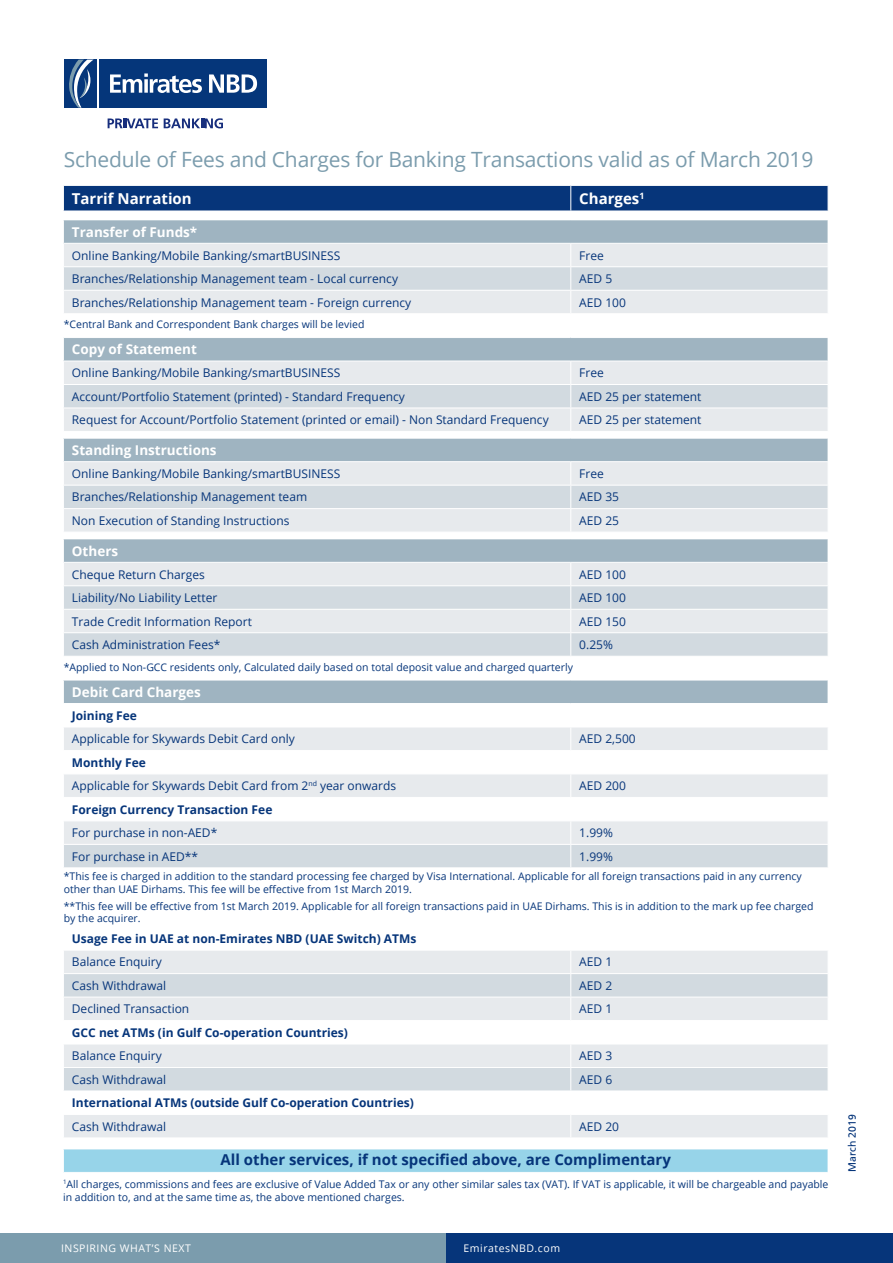
<style>
.page{position:relative;width:893px;height:1263px;background:#fff}
.page>*{position:absolute;margin:0;border:0;box-sizing:border-box;transform-origin:0 0}
.t1{font:21px "Open Sans";letter-spacing:-.01em;color:#7b9cad}
.t2{font:700 15px "Open Sans";color:#06357a}
.t3{font:700 15px "Open Sans";color:#fff}
.t4{font:700 13.5px "Open Sans";color:#fff}
.t5{font:12px/23.4px "Open Sans";color:#06357a}
.t6{font:700 12px "Open Sans";color:#06357a}
.t7{font:10.5px/12.6px "Open Sans";color:#06357a}
.t8{font:10.5px "Open Sans";letter-spacing:.05em;color:#fff}
.t9{font:10.5px "Frutiger LT Arabic 55 Roman";color:#06357a}
.s1{font-weight:700}
</style>
<div class="page">
<div style="left:63px;top:185px;width:766px;height:26px;background:#06357a"></div>
<hr style="left:571px;top:185px;width:257px;height:1px;background:#fff">
<svg style="left:63px;top:220px;width:765px;height:93px;background:#d1d9df"></svg>
<hr style="left:63px;top:266px;width:508px;height:1px;background:#fff">
<hr style="left:571px;top:266px;width:257px;height:1px;background:#fff">
<hr style="left:63px;top:290px;width:508px;height:1px;background:#fff">
<hr style="left:571px;top:290px;width:257px;height:1px;background:#fff">
<svg style="left:63px;top:338px;width:765px;height:93px;background:#d2dae0"></svg>
<svg style="left:63px;top:439px;width:765px;height:93px;background:#d2dae0"></svg>
<div style="left:63px;top:539px;width:765px;height:23px;background:#9fb4c1"></div>
<div style="left:64px;top:563px;width:764px;height:22px;background:#e7eaed"></div>
<svg style="left:64px;top:586px;width:764px;height:70px;background:#d9dfe4"></svg>
<hr style="left:63px;top:609px;width:508px;height:1px;background:#fff">
<hr style="left:571px;top:609px;width:257px;height:1px;background:#fff">
<hr style="left:63px;top:632px;width:508px;height:1px;background:#fff">
<hr style="left:571px;top:632px;width:257px;height:1px;background:#fff">
<svg style="left:570px;top:563px;width:1px;height:93px"></svg>
<svg style="left:63px;top:539px;width:1px;height:24px"></svg>
<div style="left:64px;top:1115px;width:764px;height:22px;background:#e7eaed"></div>
<svg style="left:64px;top:951px;width:764px;height:139px;fill:#e7eaed"></svg>
<hr style="left:63px;top:973px;width:508px;height:1px;background:#fff">
<hr style="left:571px;top:973px;width:257px;height:1px;background:#fff">
<hr style="left:63px;top:997px;width:508px;height:1px;background:#fff">
<hr style="left:571px;top:997px;width:257px;height:1px;background:#fff">
<svg style="left:570px;top:951px;width:1px;height:69px"></svg>
<hr style="left:63px;top:1020px;width:508px;height:1px;background:#fff">
<hr style="left:571px;top:1020px;width:257px;height:1px;background:#fff">
<hr style="left:63px;top:1044px;width:508px;height:1px;background:#fff">
<hr style="left:571px;top:1044px;width:257px;height:1px;background:#fff">
<hr style="left:63px;top:1067px;width:508px;height:1px;background:#fff">
<hr style="left:571px;top:1067px;width:257px;height:1px;background:#fff">
<svg style="left:570px;top:1045px;width:1px;height:45px"></svg>
<svg style="left:570px;top:1115px;width:1px;height:22px"></svg>
<svg style="left:63px;top:680px;width:765px;height:187px"></svg>
<div style="left:63px;top:1149px;width:765px;height:23px;background:#97d4e9"></div>
<svg style="left:63px;top:1149px;width:1px;height:23px"></svg>
<svg style="left:64px;top:59px;width:203px;height:49px"></svg>
<div style="left:100px;top:60px;width:167px;height:48px;background:#05367a"></div>
<svg style="left:110px;top:73px;width:92px;height:20px"></svg>
<svg style="left:209px;top:74px;width:48px;height:19px"></svg>
<div style="left:64px;top:60px;width:32px;height:48px;background:#05367a"></div>
<svg style="left:69px;top:60px;width:24px;height:48px"></svg>
<svg style="left:108px;top:118px;width:50px;height:10px"></svg>
<svg style="left:164px;top:118px;width:59px;height:10px"></svg>
<div style="left:0;top:1233px;width:446px;height:30px;background:#7b9cad"></div>
<div style="left:446px;top:1233px;width:447px;height:30px;background:#06357a"></div>
<h1 class="t1" style="left:64px;top:145px;width:751px">Schedule of Fees and Charges for Banking Transactions valid as of March 2019</h1>
<p class="t3" style="left:72px;top:188px;width:121px">Tarrif Narration</p>
<p class="t3" style="left:579px;top:188px;width:67px">Charges<sup>1</sup></p>
<p class="t4" style="left:72px;top:222px;width:127px">Transfer of Funds*</p>
<p class="t5" style="left:72px;top:243px;width:270px">Online Banking/Mobile Banking/smartBUSINESS</p>
<p class="t5" style="left:579px;top:243px;width:26px">Free</p>
<p class="t5" style="left:72px;top:267px;width:328px">Branches/Relationship Management team - Local currency</p>
<p class="t5" style="left:579px;top:267px;width:34px">AED 5</p>
<p class="t5" style="left:72px;top:290px;width:341px">Branches/Relationship Management team - Foreign currency</p>
<p class="t5" style="left:579px;top:290px;width:48px">AED 100</p>
<p class="t7" style="left:64px;top:318px;width:302px">*Central Bank and Correspondent Bank charges will be levied</p>
<p class="t4" style="left:72px;top:340px;width:127px">Copy of Statement</p>
<p class="t5" style="left:72px;top:361px;width:270px">Online Banking/Mobile Banking/smartBUSINESS</p>
<p class="t5" style="left:579px;top:361px;width:26px">Free</p>
<p class="t5" style="left:72px;top:384px;width:334px">Account/Portfolio Statement (printed) - Standard Frequency</p>
<p class="t5" style="left:579px;top:384px;width:124px">AED 25 per statement</p>
<p class="t5" style="left:72px;top:408px;width:478px">Request for Account/Portfolio Statement (printed or email) - Non Standard Frequency</p>
<p class="t5" style="left:579px;top:408px;width:124px">AED 25 per statement</p>
<p class="t4" style="left:72px;top:441px;width:146px">Standing Instructions</p>
<p class="t5" style="left:72px;top:462px;width:270px">Online Banking/Mobile Banking/smartBUSINESS</p>
<p class="t5" style="left:579px;top:462px;width:26px">Free</p>
<p class="t5" style="left:72px;top:485px;width:237px">Branches/Relationship Management team</p>
<p class="t5" style="left:579px;top:485px;width:41px">AED 35</p>
<p class="t5" style="left:72px;top:509px;width:219px">Non Execution of Standing Instructions</p>
<p class="t5" style="left:579px;top:509px;width:41px">AED 25</p>
<p class="t4" style="left:72px;top:541px;width:48px">Others</p>
<p class="t5" style="left:72px;top:562px;width:134px">Cheque Return Charges</p>
<p class="t5" style="left:579px;top:562px;width:48px">AED 100</p>
<p class="t5" style="left:72px;top:586px;width:147px">Liability/No Liability Letter</p>
<p class="t5" style="left:579px;top:586px;width:48px">AED 100</p>
<p class="t5" style="left:72px;top:609px;width:182px">Trade Credit Information Report</p>
<p class="t5" style="left:579px;top:609px;width:48px">AED 150</p>
<p class="t5" style="left:72px;top:633px;width:150px">Cash Administration Fees*</p>
<p class="t5" style="left:579px;top:633px;width:35px">0.25%</p>
<p class="t7" style="left:64px;top:660px;width:511px">*Applied to Non-GCC residents only, Calculated daily based on total deposit value and charged quarterly</p>
<p class="t4" style="left:72px;top:682px;width:131px">Debit Card Charges</p>
<p class="t6" style="left:72px;top:707px;width:67px">Joining Fee</p>
<p class="t5" style="left:72px;top:727px;width:224px">Applicable for Skywards Debit Card only</p>
<p class="t5" style="left:579px;top:727px;width:58px">AED 2,500</p>
<p class="t5" style="left:72px;top:750px;width:326px"><span class="s1">Monthly Fee<br></span>Applicable for Skywards Debit Card from 2<sup>nd</sup> year onwards</p>
<p class="t5" style="left:579px;top:774px;width:48px">AED 200</p>
<p class="t6" style="left:72px;top:801px;width:202px">Foreign Currency Transaction Fee</p>
<p class="t5" style="left:72px;top:821px;width:147px">For purchase in non-AED*</p>
<p class="t5" style="left:579px;top:821px;width:35px">1.99%</p>
<p class="t5" style="left:72px;top:844px;width:128px">For purchase in AED**</p>
<p class="t5" style="left:579px;top:844px;width:35px">1.99%</p>
<p class="t7" style="left:64px;top:870px;width:740px">*This fee is charged in addition to the standard processing fee charged by Visa International. Applicable for all foreign transactions paid in any currency other than UAE Dirhams. This fee will be effective from 1st March 2019.</p>
<p class="t7" style="left:64px;top:899px;width:751px">**This fee will be effective from 1st March 2019. Applicable for all foreign transactions paid in UAE Dirhams. This is in addition to the mark up fee charged by the acquirer.</p>
<p class="t6" style="left:72px;top:930px;width:346px">Usage Fee in UAE at non-Emirates NBD (UAE Switch) ATMs</p>
<p class="t5" style="left:72px;top:950px;width:91px">Balance Enquiry</p>
<p class="t5" style="left:579px;top:950px;width:34px">AED 1</p>
<p class="t5" style="left:72px;top:973px;width:96px">Cash Withdrawal</p>
<p class="t5" style="left:579px;top:973px;width:34px">AED 2</p>
<p class="t5" style="left:72px;top:997px;width:119px">Declined Transaction</p>
<p class="t5" style="left:579px;top:997px;width:34px">AED 1</p>
<p class="t6" style="left:72px;top:1024px;width:278px">GCC net ATMs (in Gulf Co-operation Countries)</p>
<p class="t5" style="left:72px;top:1044px;width:91px">Balance Enquiry</p>
<p class="t5" style="left:579px;top:1044px;width:34px">AED 3</p>
<p class="t5" style="left:72px;top:1067px;width:96px">Cash Withdrawal</p>
<p class="t5" style="left:579px;top:1067px;width:34px">AED 6</p>
<p class="t6" style="left:72px;top:1094px;width:343px">International ATMs (outside Gulf Co-operation Countries)</p>
<p class="t5" style="left:72px;top:1114px;width:96px">Cash Withdrawal</p>
<p class="t5" style="left:579px;top:1114px;width:41px">AED 20</p>
<p class="t2" style="left:221px;top:1149px;width:452px">All other services, if not specified above, are Complimentary</p>
<p class="t7" style="left:63px;top:1177px;width:767px"><sup>1</sup>All charges, commissions and fees are exclusive of Value Added Tax or any other similar sales tax (VAT). If VAT is applicable, it will be chargeable and payable in addition to, and at the same time as, the above mentioned charges.</p>
<p class="t8" style="left:61px;top:1241px;width:131px">INSPIRING WHAT’S NEXT</p>
<p class="t8" style="left:463px;top:1241px;width:98px">EmiratesNBD.com</p>
<p class="t9" style="left:844px;top:1171px;width:59px;rotate:-90deg">March 2019</p>
</div>
